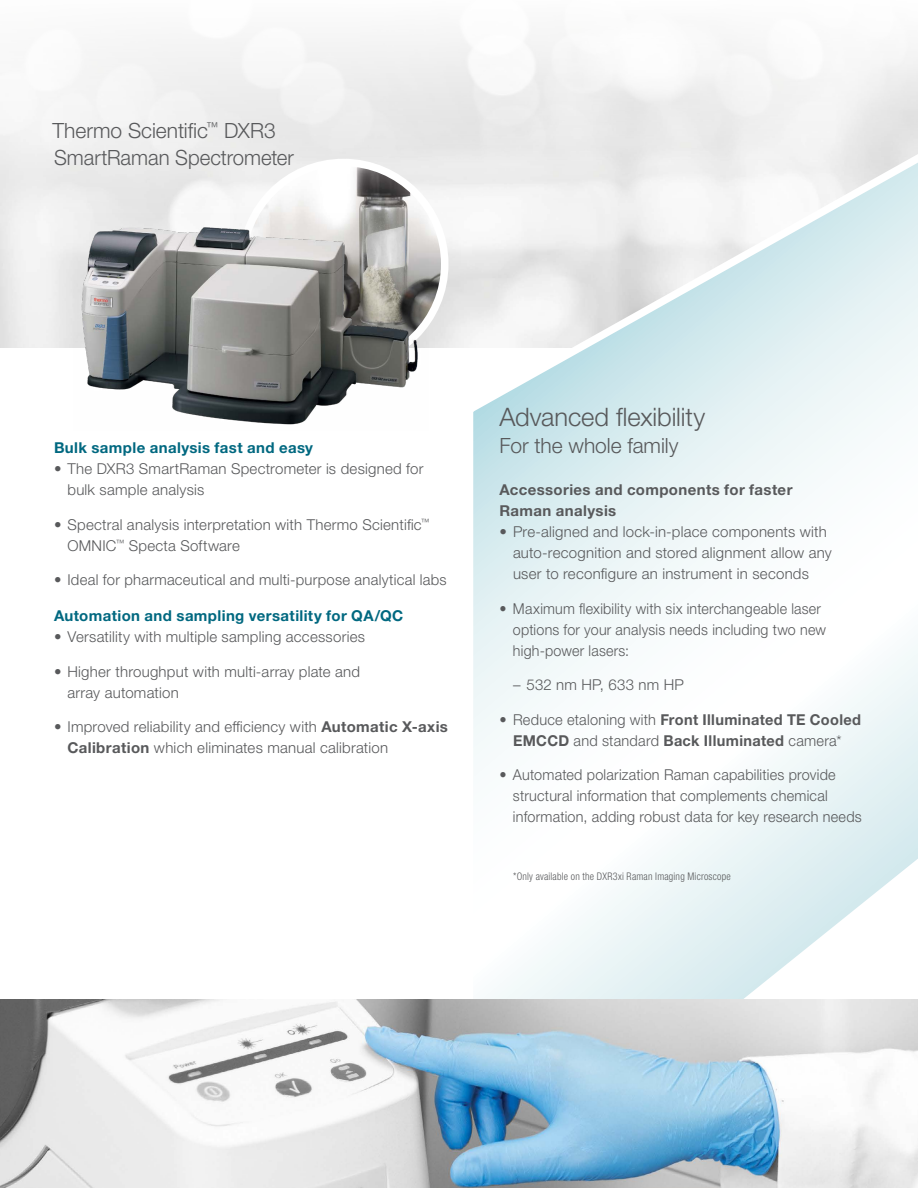
<style>
.page{position:relative;width:918px;height:1188px;background:#fff}
.page>*{position:absolute;margin:0;border:0;box-sizing:border-box;transform-origin:0 0}
.t1{font:300 25.5px "Helvetica Neue LTW1 G";letter-spacing:-.005em;color:#58595b}
.t2{font:300 21px/27px "Helvetica Neue LTW1 G";color:#58595b}
.t3{font:300 15px/21px "Helvetica Neue LTW1 G";letter-spacing:.015em;color:#58595b}
.t4{font:300 15px/21px "Helvetica Neue LTW1 G";letter-spacing:.015em;color:#58595b;scale:.96 1}
.t5{font:700 15px/21px "Helvetica Neue LTW1 G";letter-spacing:.025em;color:#58595b}
.t6{font:300 15px/21px "Helvetica Neue LTW1 G";letter-spacing:.015em;color:#58595b;scale:.95 1}
.t7{font:700 15px "Helvetica Neue LTW1 G";letter-spacing:.025em;color:#006880}
.t8{font:300 condensed 10.5px "Helvetica Neue LTW1 G";letter-spacing:.025em;color:#58595b;scale:.96 1}
.s1{font-weight:700}
.s2{font-weight:300}
</style>
<div class="page">
<div style="left:0;top:0;width:918px;height:324px;background:#f3f3f3"></div>
<img style="left:242px;top:163px;width:203px;height:202px;border-radius:101px">
<div style="left:238px;top:159px;width:210px;height:210px;border:8px solid #fff;border-radius:50%"></div>
<img style="left:74px;top:213px;width:354px;height:212px">
<svg style="left:459px;top:138px;width:459px;height:861px"></svg>
<img style="left:0;top:999px;width:918px;height:189px">
<h2 class="t2" style="left:52px;top:117px;width:243px">Thermo Scientific<sup>™</sup> DXR3<br>SmartRaman Spectrometer</h2>
<p class="t7" style="left:54px;top:438px;width:261px">Bulk sample analysis fast and easy</p>
<p class="t3" style="left:68px;top:458px;width:357px;text-indent:-14px">• The DXR3 SmartRaman Spectrometer is designed for bulk sample analysis</p>
<p class="t3" style="left:67px;top:514px;width:363px;text-indent:-13px">• Spectral analysis interpretation with Thermo Scientific<sup>™<br></sup>OMNIC<sup>™</sup> Specta Software</p>
<p class="t3" style="left:54px;top:569px;width:394px">• Ideal for pharmaceutical and multi-purpose analytical labs</p>
<p class="t7" style="left:54px;top:606px;width:351px">Automation and sampling versatility for QA/QC</p>
<p class="t3" style="left:54px;top:626px;width:313px">• Versatility with multiple sampling accessories</p>
<p class="t3" style="left:68px;top:661px;width:294px;text-indent:-14px">• Higher throughput with multi-array plate and array automation</p>
<p class="t3" style="left:68px;top:716px;width:382px;text-indent:-14px">• Improved reliability and efficiency with <span class="s1">Automatic X-axis<br>Calibration</span> which eliminates manual calibration</p>
<h1 class="t1" style="left:500px;top:401px;width:207px">Advanced flexibility</h1>
<h2 class="t2" style="left:500px;top:432px;width:180px">For the whole family</h2>
<p class="t5" style="left:500px;top:479px;width:295px">Accessories and components for faster<br>Raman analysis</p>
<p class="t3" style="left:513px;top:521px;width:320px;text-indent:-14px">• Pre-aligned and lock-in-place components with auto-recognition and stored alignment allow any user to reconfigure an instrument in seconds</p>
<p class="t6" style="left:513px;top:598px;width:331px;text-indent:-13px">• Maximum flexibility with six interchangeable laser options for your analysis needs including two new high-power lasers:</p>
<p class="t3" style="left:513px;top:674px;width:172px">– 532 nm HP, 633 nm HP</p>
<p class="t5" style="left:500px;top:709px;width:363px;text-align:center"><span class="s2">• Reduce etaloning with</span> Front Illuminated TE Cooled<br>EMCCD <span class="s2">and standard</span> Back Illuminated <span class="s2">camera*</span></p>
<p class="t4" style="left:513px;top:764px;width:365px;text-indent:-13px">• Automated polarization Raman capabilities provide structural information that complements chemical information, adding robust data for key research needs</p>
<p class="t8" style="left:513px;top:870px;width:228px">*Only available on the DXR3xi Raman Imaging Microscope</p>
</div>
